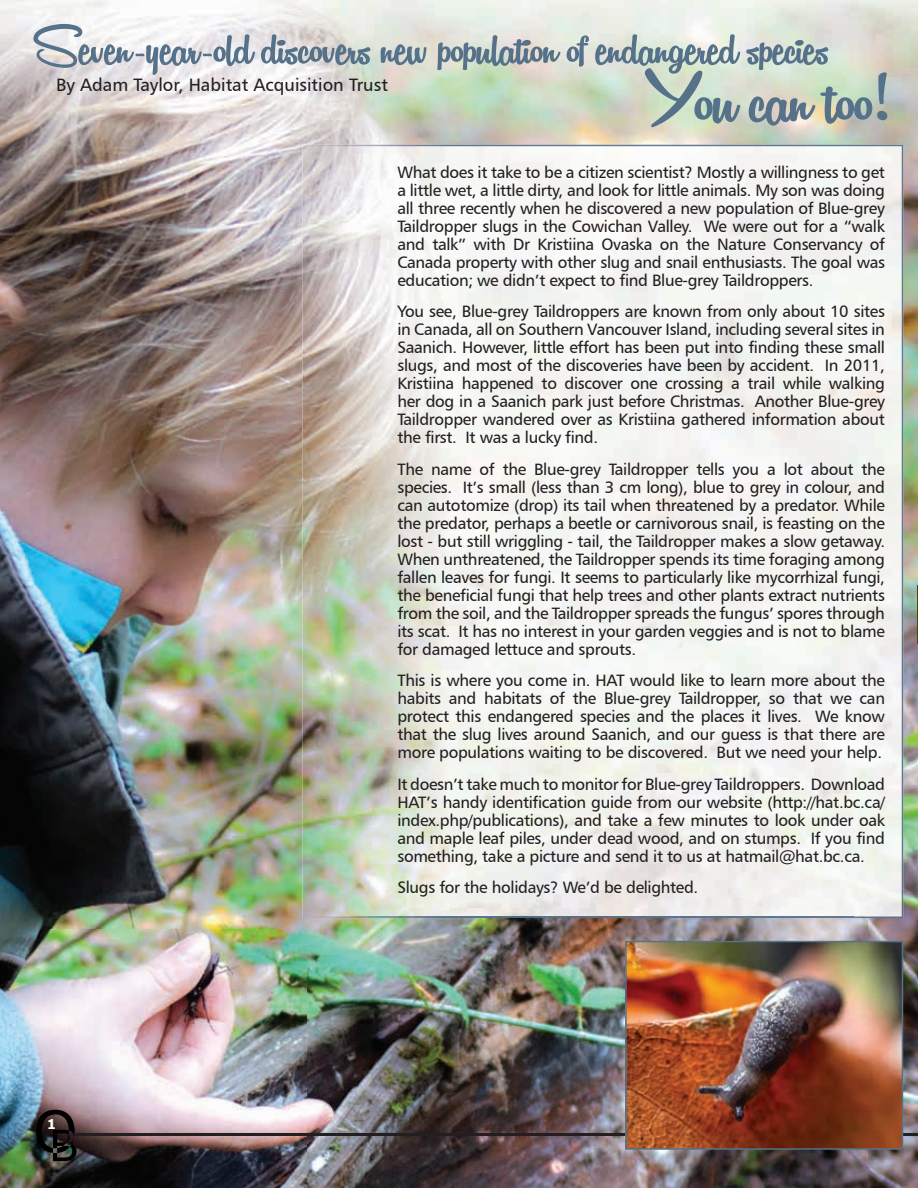
<style>
.page{position:relative;width:918px;height:1188px;background:#fff}
.page>*{position:absolute;margin:0;border:0;box-sizing:border-box;transform-origin:0 0}
.t1{font:90px "Remachine Script Personal Use Only";letter-spacing:-.02em;color:#56728b}
.t2{font:61.5px "Remachine Script Personal Use Only";letter-spacing:-.02em;color:#56728b}
.t3{font:18px "Humanist 777 BT Roman B";color:#231f20}
.t4{font:16.5px/18px "Humanist 777 BT Roman B";letter-spacing:-.02em;color:#231f20;text-align:justify}
.t5{font:700 13.5px "Verdana";color:#fff}
</style>
<div class="page">
<img style="left:0;top:0;width:306px;height:1188px">
<img style="left:868px;top:154px;width:50px;height:1034px">
<img style="left:306px;top:918px;width:562px;height:270px">
<hr style="left:917px;top:585px;width:1px;height:58px;background:#484804">
<svg style="left:36px;top:1110px;width:40px;height:51px"></svg>
<hr style="left:74px;top:1133px;width:844px;height:3px;background:#231f20">
<img style="left:917px;top:643px;width:1px;height:391px">
<img style="left:352px;top:196px;width:501px;height:720px">
<img style="left:302px;top:145px;width:601px;height:51px">
<img style="left:302px;top:196px;width:50px;height:722px">
<img style="left:853px;top:196px;width:50px;height:722px">
<img style="left:352px;top:916px;width:502px;height:2px">
<img style="left:625px;top:941px;width:278px;height:209px">
<h2 class="t2" style="left:32px;top:12px;width:799px">Seven-year-old discovers new population of endangered species</h2>
<h1 class="t1" style="left:645px;top:46px;width:244px">You can too!</h1>
<p class="t4" style="left:397px;top:163px;width:489px">What does it take to be a citizen scientist? Mostly a willingness to get a little wet, a little dirty, and look for little animals. My son was doing all three recently when he discovered a new population of Blue-grey Taildropper slugs in the Cowichan Valley. We were out for a “walk and talk” with Dr Kristiina Ovaska on the Nature Conservancy of Canada property with other slug and snail enthusiasts. The goal was education; we didn’t expect to find Blue-grey Taildroppers.</p>
<p class="t4" style="left:397px;top:302px;width:489px">You see, Blue-grey Taildroppers are known from only about 10 sites in Canada, all on Southern Vancouver Island, including several sites in Saanich. However, little effort has been put into finding these small slugs, and most of the discoveries have been by accident. In 2011, Kristiina happened to discover one crossing a trail while walking her dog in a Saanich park just before Christmas. Another Blue-grey Taildropper wandered over as Kristiina gathered information about the first. It was a lucky find.</p>
<p class="t4" style="left:397px;top:460px;width:489px">The name of the Blue-grey Taildropper tells you a lot about the species. It’s small (less than 3 cm long), blue to grey in colour, and can autotomize (drop) its tail when threatened by a predator. While the predator, perhaps a beetle or carnivorous snail, is feasting on the lost - but still wriggling - tail, the Taildropper makes a slow getaway.<br>When unthreatened, the Taildropper spends its time foraging among fallen leaves for fungi. It seems to particularly like mycorrhizal fungi, the beneficial fungi that help trees and other plants extract nutrients from the soil, and the Taildropper spreads the fungus’ spores through its scat. It has no interest in your garden veggies and is not to blame for damaged lettuce and sprouts.</p>
<p class="t4" style="left:397px;top:671px;width:489px">This is where you come in. HAT would like to learn more about the habits and habitats of the Blue-grey Taildropper, so that we can protect this endangered species and the places it lives. We know that the slug lives around Saanich, and our guess is that there are more populations waiting to be discovered. But we need your help.</p>
<p class="t4" style="left:397px;top:775px;width:489px">It doesn’t take much to monitor for Blue-grey Taildroppers. Download HAT’s handy identification guide from our website (http://hat.bc.ca/ index.php/publications), and take a few minutes to look under oak and maple leaf piles, under dead wood, and on stumps. If you find something, take a picture and send it to us at hatmail@hat.bc.ca.</p>
<p class="t4" style="left:397px;top:878px;width:302px">Slugs for the holidays? We’d be delighted.</p>
<p class="t3" style="left:56px;top:74px;width:333px">By Adam Taylor, Habitat Acquisition Trust</p>
<p class="t5" style="left:47px;top:1115px;width:11px">1</p>
</div>
